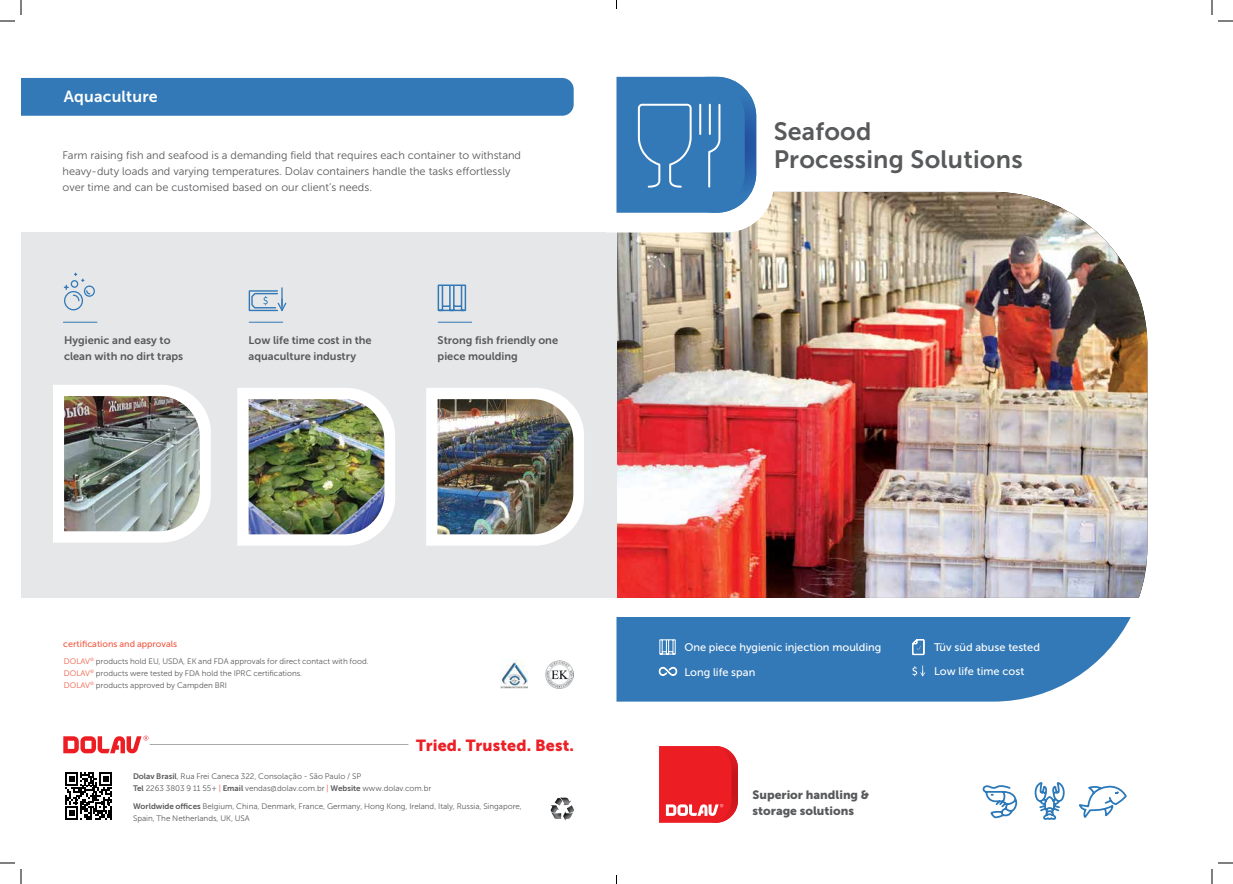
<style>
.page{position:relative;width:1233px;height:884px;background:#fff}
.page>*{position:absolute;margin:0;border:0;box-sizing:border-box;transform-origin:0 0}
.t1{font:25px/28px "Museo Sans 700";letter-spacing:.01em;color:#58595b}
.t2{font:16px "Museo Sans 900";letter-spacing:.01em;color:#ec2027}
.t3{font:16px "Museo Sans 700";letter-spacing:.01em;color:#fff}
.t4{font:12px/16px "Museo Sans 900";color:#58595b}
.t5{font:11px/16px "Museo Sans 300";color:#58595b}
.t6{font:11px/16px "Museo Sans 700";color:#58595b}
.t7{font:11px/23.3px "Museo Sans 500";color:#fff}
.t8{font:9px "Museo Sans 500";color:#f05c43}
.t9{font:8px/12px "Museo Sans 300";color:#58595b}
.s1{color:#f05c43}
.s2{font-family:"Museo Sans 700"}
</style>
<div class="page">
<img style="left:616px;top:192px;width:531px;height:406px">
<svg style="left:616px;top:617px;width:515px;height:85px;background:#4484bd"></svg>
<div style="left:21px;top:232px;width:595px;height:366px;background:#e6e7e8"></div>
<svg style="left:616px;top:76px;width:157px;height:156px"></svg>
<img style="left:545px;top:660px;width:29px;height:28px">
<svg style="left:550px;top:797px;width:24px;height:24px"></svg>
<img style="left:501px;top:659px;width:26px;height:29px">
<svg style="left:65px;top:772px;width:47px;height:47px"></svg>
<svg style="left:63px;top:736px;width:85px;height:17px"></svg>
<hr style="left:150px;top:744px;width:258px;height:1px;background:#a7a9ac">
<div style="left:21px;top:78px;width:552px;height:38px;background:#3379b7"></div>
<svg style="left:53px;top:385px;width:158px;height:158px"></svg>
<img style="left:64px;top:396px;width:136px;height:135px">
<svg style="left:237px;top:388px;width:158px;height:158px"></svg>
<img style="left:249px;top:399px;width:135px;height:135px">
<svg style="left:426px;top:388px;width:158px;height:158px"></svg>
<img style="left:437px;top:399px;width:136px;height:135px">
<svg style="left:659px;top:746px;width:79px;height:77px;background:#ec3238"></svg>
<svg style="left:1034px;top:782px;width:31px;height:38px"></svg>
<svg style="left:982px;top:785px;width:35px;height:34px"></svg>
<svg style="left:1079px;top:785px;width:48px;height:33px"></svg>
<svg style="left:64px;top:273px;width:31px;height:37px"></svg>
<svg style="left:249px;top:287px;width:37px;height:24px"></svg>
<svg style="left:912px;top:665px;width:13px;height:11px"></svg>
<svg style="left:437px;top:284px;width:30px;height:28px"></svg>
<svg style="left:659px;top:639px;width:17px;height:16px"></svg>
<svg style="left:912px;top:639px;width:12px;height:16px"></svg>
<svg style="left:659px;top:667px;width:18px;height:9px"></svg>
<hr style="left:63px;top:322px;width:34px;height:1px;background:#3379b7">
<hr style="left:249px;top:322px;width:34px;height:1px;background:#3379b7">
<hr style="left:438px;top:322px;width:34px;height:1px;background:#3379b7">
<svg style="left:1218px;top:20px;width:15px;height:2px"></svg>
<svg style="left:1218px;top:862px;width:15px;height:2px"></svg>
<svg style="left:0;top:0;width:22px;height:22px"></svg>
<svg style="left:0;top:862px;width:22px;height:22px"></svg>
<svg style="left:1211px;top:0;width:1px;height:15px"></svg>
<svg style="left:1211px;top:869px;width:1px;height:15px"></svg>
<h2 class="t3" style="left:64px;top:87px;width:95px">Aquaculture</h2>
<p class="t5" style="left:62px;top:147px;width:460px">Farm raising fish and seafood is a demanding field that requires each container to withstand heavy-duty loads and varying temperatures. Dolav containers handle the tasks effortlessly over time and can be customised based on our client’s needs.</p>
<h3 class="t6" style="left:64px;top:332px;width:121px">Hygienic and easy to clean with no dirt traps</h3>
<h3 class="t6" style="left:249px;top:332px;width:125px">Low life time cost in the aquaculture industry</h3>
<h3 class="t6" style="left:437px;top:332px;width:122px">Strong fish friendly one piece moulding</h3>
<p class="t8" style="left:63px;top:638px;width:115px">certifications and approvals</p>
<p class="t9" style="left:64px;top:655px;width:306px"><span class="s1">DOLAV</span><sup>®</sup> products hold EU, USDA, EK and FDA approvals for direct contact with food.<br><span class="s1">DOLAV</span><sup>®</sup> products were tested by FDA hold the IPRC certifications.<br><span class="s1">DOLAV</span><sup>®</sup> products approved by Campden BRI</p>
<h2 class="t2" style="left:416px;top:736px;width:159px">Tried. Trusted. Best.</h2>
<p class="t9" style="left:133px;top:771px;width:300px"><span class="s2">Dolav Brasil</span>, Rua Frei Caneca 322, Consolação - São Paulo / SP<br><span class="s2">Tel</span> 2263 3803 9 11 55+ <span class="s1">|</span> <span class="s2">Email</span> vendas@dolav.com.br <span class="s1">|</span> <span class="s2">Website</span> www.dolav.com.br</p>
<p class="t9" style="left:133px;top:800px;width:390px"><span class="s2">Worldwide offices</span> Belgium, China, Denmark, France, Germany, Hong Kong, Ireland, Italy, Russia, Singapore,<br>Spain, The Netherlands, UK, USA</p>
<h1 class="t1" style="left:773px;top:117px;width:250px">Seafood<br>Processing Solutions</h1>
<h3 class="t7" style="left:684px;top:636px;width:198px">One piece hygienic injection moulding</h3>
<h3 class="t7" style="left:684px;top:660px;width:72px">Long life span</h3>
<h3 class="t4" style="left:752px;top:786px;width:118px">Superior handling &amp; storage solutions</h3>
<h3 class="t7" style="left:934px;top:636px;width:107px">Tüv süd abuse tested<br>Low life time cost</h3>
</div>
